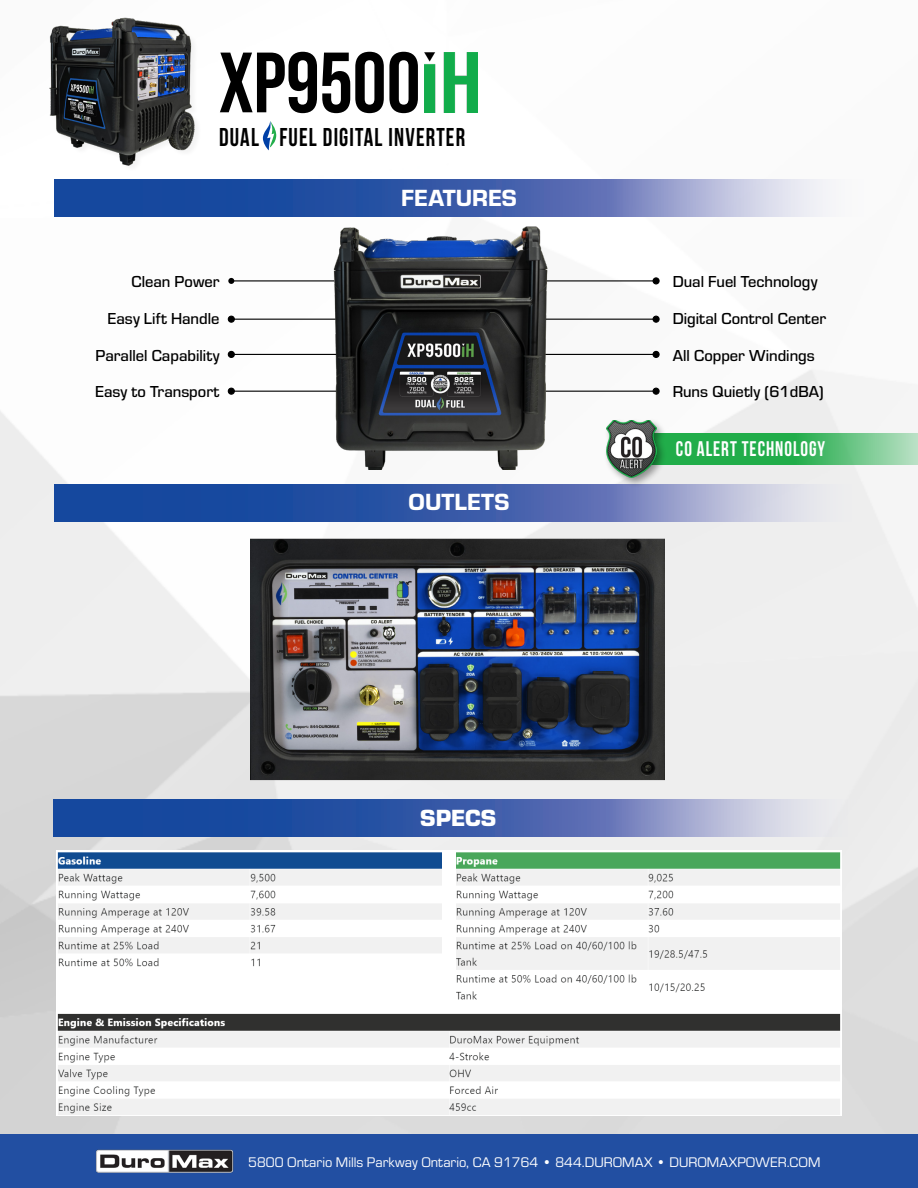
<style>
.page{position:relative;width:918px;height:1188px;background:#fff}
.page>*{position:absolute;margin:0;border:0;box-sizing:border-box;transform-origin:0 0}
.t1{font:700 85.35px "Bebas Neue Pro";color:#000}
.t2{font:700 25.8px "Bebas Neue";letter-spacing:.05em;color:#000;scale:.91 1}
.t3{font:24.3px "Eurostile Hea";color:#fff}
.t4{font:900 24.3px "Eurostile";color:#fff}
.t5{font:700 21.15px "Bebas Neue";letter-spacing:.05em;color:#fff;scale:.91 1}
.t6{font:500 16.5px "Eurostile";color:#000}
.t7{font:14.4px "Eurostile";color:#fff}
</style>
<div class="page">
<img style="left:0;top:52px;width:918px;height:1082px">
<svg style="left:54px;top:179px;width:810px;height:38px;background:#5a77b7"></svg>
<svg style="left:54px;top:484px;width:810px;height:37px;background:#6783bb"></svg>
<div style="left:0;top:1134px;width:918px;height:54px;background:#224fa2"></div>
<img style="left:96px;top:1149px;width:138px;height:24px">
<img style="left:251px;top:492px;width:413px;height:307px">
<img style="left:43px;top:17px;width:161px;height:156px">
<svg style="left:53px;top:799px;width:810px;height:38px;background:#5774b5"></svg>
<hr style="left:231px;top:280px;width:103px;height:1px;background:#000">
<svg style="left:228px;top:278px;width:6px;height:6px"></svg>
<hr style="left:231px;top:319px;width:109px;height:1px;background:#000">
<svg style="left:228px;top:316px;width:6px;height:6px"></svg>
<div style="left:228px;top:316px;width:7px;height:7px;border:1px solid #000;border-radius:50%"></div>
<hr style="left:231px;top:354px;width:108px;height:1px;background:#000">
<svg style="left:228px;top:351px;width:6px;height:6px"></svg>
<div style="left:228px;top:351px;width:7px;height:7px;border:1px solid #000;border-radius:50%"></div>
<hr style="left:231px;top:391px;width:108px;height:1px;background:#000">
<svg style="left:228px;top:388px;width:6px;height:6px"></svg>
<div style="left:228px;top:388px;width:7px;height:7px;border:1px solid #000;border-radius:50%"></div>
<hr style="left:543px;top:391px;width:113px;height:1px;background:#000">
<svg style="left:653px;top:388px;width:6px;height:6px"></svg>
<div style="left:653px;top:388px;width:7px;height:7px;border:1px solid #000;border-radius:50%"></div>
<hr style="left:541px;top:354px;width:115px;height:1px;background:#000">
<svg style="left:653px;top:351px;width:6px;height:6px"></svg>
<div style="left:653px;top:351px;width:7px;height:7px;border:1px solid #000;border-radius:50%"></div>
<hr style="left:540px;top:319px;width:116px;height:1px;background:#000">
<svg style="left:653px;top:316px;width:6px;height:6px"></svg>
<div style="left:653px;top:316px;width:7px;height:7px;border:1px solid #000;border-radius:50%"></div>
<hr style="left:546px;top:280px;width:110px;height:1px;background:#000">
<svg style="left:653px;top:278px;width:6px;height:6px"></svg>
<div style="left:653px;top:277px;width:7px;height:7px;border:1px solid #000;border-radius:50%"></div>
<img style="left:309px;top:216px;width:267px;height:254px">
<svg style="left:263px;top:121px;width:13px;height:29px"></svg>
<img style="left:425px;top:52px;width:52px;height:61px">
<svg style="left:667px;top:433px;width:251px;height:31px;background:#46b968"></svg>
<div style="left:603px;top:417px;width:64px;height:71px;background:#000;opacity:.4"></div>
<img style="left:606px;top:420px;width:50px;height:58px">
<img style="left:56px;top:851px;width:785px;height:265px">
<p class="t1" style="left:219px;top:34px;width:203px">XP9500</p>
<p class="t2" style="left:219px;top:123px;width:272px">DUAL FUEL DIGITAL INVERTER</p>
<p class="t6" style="left:132px;top:270px;width:89px">Clean Power</p>
<p class="t6" style="left:108px;top:307px;width:113px">Easy Lift Handle</p>
<p class="t6" style="left:95px;top:344px;width:126px">Parallel Capability</p>
<p class="t6" style="left:95px;top:380px;width:126px">Easy to Transport</p>
<p class="t3" style="left:401px;top:181px;width:117px">FEATURES</p>
<p class="t3" style="left:409px;top:485px;width:102px">OUTLETS</p>
<p class="t4" style="left:420px;top:800px;width:78px">SPECS</p>
<p class="t6" style="left:673px;top:270px;width:146px">Dual Fuel Technology</p>
<p class="t6" style="left:673px;top:307px;width:155px">Digital Control Center</p>
<p class="t6" style="left:673px;top:344px;width:144px">All Copper Windings</p>
<p class="t6" style="left:673px;top:380px;width:152px">Runs Quietly (61dBA)</p>
<p class="t5" style="left:676px;top:437px;width:165px">CO ALERT TECHNOLOGY</p>
<p class="t7" style="left:248px;top:1152px;width:574px">5800 Ontario Mills Parkway Ontario, CA 91764 • 844.DUROMAX • DUROMAXPOWER.COM</p>
</div>
